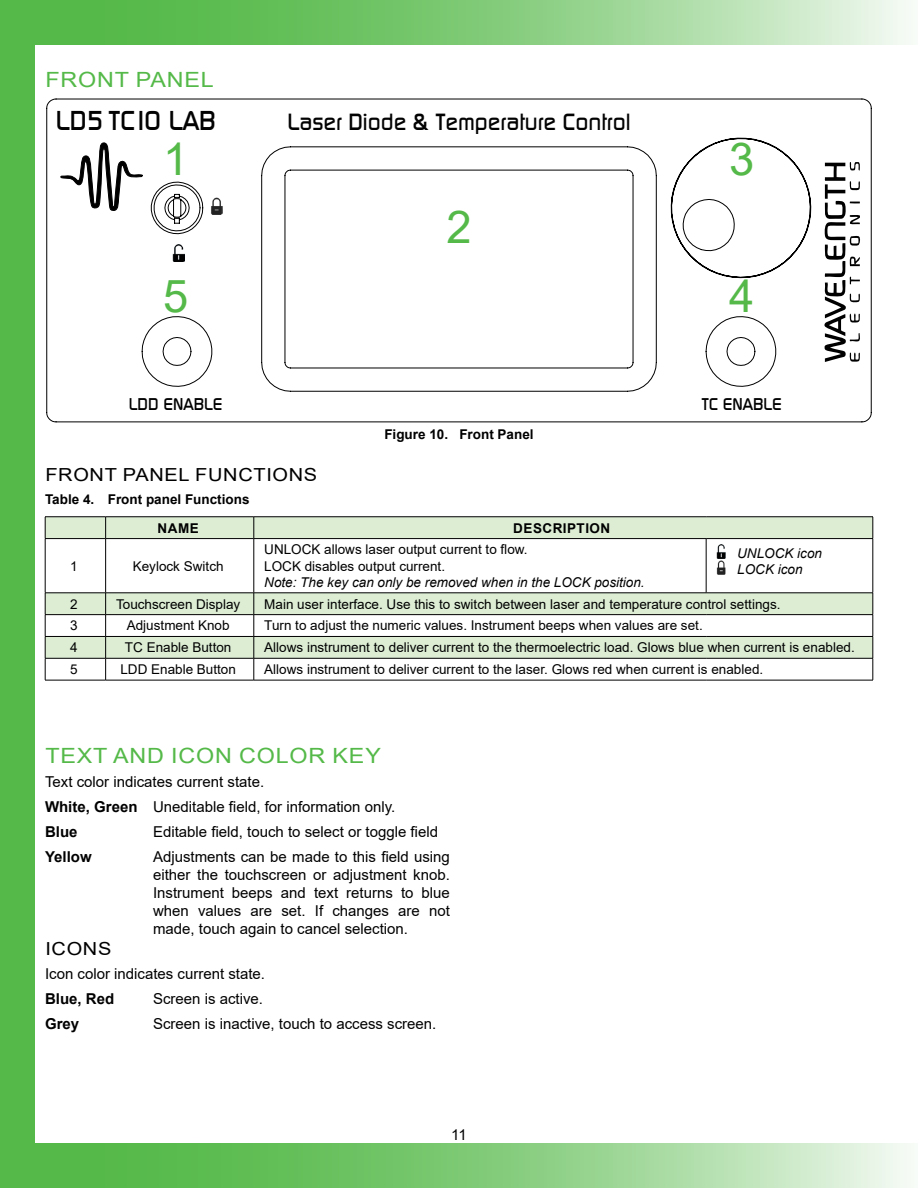
<style>
.page{position:relative;width:918px;height:1188px;background:#fff}
.page>*{position:absolute;margin:0;border:0;box-sizing:border-box;transform-origin:0 0}
.t1{font:45.3px "Arial";color:#54b948}
.t2{font:27.15px "Modaerne";color:#020202}
.t3{font:23.25px "Modaerne";color:#020202}
.t4{font:21px "Arial";letter-spacing:.035em;color:#54b948;scale:1.11 1}
.t5{font:18px "Arial";letter-spacing:.035em;color:#000;scale:1.11 1}
.t6{font:16.95px "Modaerne";color:#020202}
.t7{font:15px/18px "Arial";color:#000}
.t8{font:700 15px "Arial";color:#000}
.t9{font:13.5px/16.2px "Arial";color:#000}
.t10{font:italic 13.5px/16.2px "Arial";color:#000}
.t11{font:700 13.5px/28.8px "Arial";color:#000}
.t12{font:700 13.5px "Arial";letter-spacing:.035em;color:#000}
.s1{font-weight:700}
</style>
<div class="page">
<svg style="left:34px;top:1143px;width:874px;height:45px;background:#8bcf83"></svg>
<svg style="left:34px;top:0;width:874px;height:45px;background:#8bcf83"></svg>
<div style="left:0;top:0;width:34px;height:1188px;background:#54b948"></div>
<hr style="left:917px;top:0;width:1px;height:1188px;background:#54b948">
<svg style="left:46px;top:98px;width:826px;height:325px"></svg>
<img style="left:173px;top:245px;width:11px;height:17px">
<img style="left:211px;top:198px;width:12px;height:17px">
<svg style="left:61px;top:142px;width:82px;height:69px"></svg>
<svg style="left:822px;top:162px;width:39px;height:200px"></svg>
<svg style="left:46px;top:517px;width:827px;height:141px"></svg>
<hr style="left:45px;top:516px;width:61px;height:1px;background:#000">
<svg style="left:45px;top:517px;width:1px;height:21px"></svg>
<hr style="left:106px;top:516px;width:148px;height:1px;background:#000">
<svg style="left:105px;top:517px;width:1px;height:21px"></svg>
<hr style="left:254px;top:516px;width:452px;height:1px;background:#000">
<svg style="left:254px;top:517px;width:1px;height:21px"></svg>
<hr style="left:706px;top:516px;width:167px;height:1px;background:#000">
<svg style="left:873px;top:517px;width:1px;height:21px"></svg>
<hr style="left:45px;top:538px;width:61px;height:1px;background:#000">
<hr style="left:45px;top:539px;width:1px;height:54px;background:#000">
<hr style="left:106px;top:538px;width:148px;height:1px;background:#000">
<hr style="left:105px;top:539px;width:1px;height:54px;background:#000">
<hr style="left:254px;top:538px;width:452px;height:1px;background:#000">
<hr style="left:254px;top:539px;width:1px;height:54px;background:#000">
<hr style="left:706px;top:538px;width:167px;height:1px;background:#000">
<hr style="left:706px;top:539px;width:1px;height:54px;background:#000">
<hr style="left:873px;top:539px;width:1px;height:54px;background:#000">
<hr style="left:45px;top:593px;width:61px;height:1px;background:#000">
<hr style="left:106px;top:593px;width:148px;height:1px;background:#000">
<hr style="left:254px;top:593px;width:452px;height:1px;background:#000">
<hr style="left:706px;top:593px;width:167px;height:1px;background:#000">
<hr style="left:45px;top:614px;width:61px;height:1px;background:#000">
<hr style="left:106px;top:614px;width:148px;height:1px;background:#000">
<hr style="left:254px;top:614px;width:452px;height:1px;background:#000">
<hr style="left:706px;top:614px;width:167px;height:1px;background:#000">
<hr style="left:45px;top:636px;width:61px;height:1px;background:#000">
<hr style="left:106px;top:636px;width:148px;height:1px;background:#000">
<hr style="left:254px;top:636px;width:452px;height:1px;background:#000">
<hr style="left:706px;top:636px;width:167px;height:1px;background:#000">
<hr style="left:45px;top:658px;width:61px;height:1px;background:#000">
<svg style="left:45px;top:593px;width:1px;height:87px"></svg>
<hr style="left:106px;top:658px;width:148px;height:1px;background:#000">
<svg style="left:105px;top:593px;width:1px;height:87px"></svg>
<hr style="left:254px;top:658px;width:452px;height:1px;background:#000">
<svg style="left:254px;top:593px;width:1px;height:87px"></svg>
<hr style="left:706px;top:658px;width:167px;height:1px;background:#000">
<svg style="left:873px;top:593px;width:1px;height:87px"></svg>
<hr style="left:45px;top:680px;width:61px;height:1px;background:#000">
<hr style="left:106px;top:680px;width:148px;height:1px;background:#000">
<hr style="left:254px;top:680px;width:452px;height:1px;background:#000">
<hr style="left:706px;top:680px;width:167px;height:1px;background:#000">
<svg style="left:717px;top:545px;width:9px;height:29px"></svg>
<h3 class="t4" style="left:45px;top:65px;width:153px">FRONT PANEL</h3>
<h2 class="t2" style="left:56px;top:105px;width:162px">LD5 TC10 LAB</h2>
<h3 class="t3" style="left:287px;top:109px;width:345px">Laser Diode &amp; Temperature Control</h3>
<h1 class="t1" style="left:163px;top:128px;width:27px">1</h1>
<h1 class="t1" style="left:729px;top:128px;width:27px">3</h1>
<h1 class="t1" style="left:163px;top:265px;width:27px">5</h1>
<h1 class="t1" style="left:446px;top:196px;width:27px">2</h1>
<h1 class="t1" style="left:729px;top:265px;width:27px">4</h1>
<p class="t6" style="left:129px;top:395px;width:95px">LDD ENABLE</p>
<p class="t6" style="left:702px;top:395px;width:82px">TC ENABLE</p>
<h3 class="t5" style="left:45px;top:462px;width:247px">FRONT PANEL FUNCTIONS</h3>
<p class="t11" style="left:158px;top:485px;width:93px;text-indent:-113px">Table 4. Front panel Functions<br>NAME</p>
<p class="t11" style="left:384px;top:420px;width:151px">Figure 10. Front Panel</p>
<p class="t12" style="left:513px;top:518px;width:98px">DESCRIPTION</p>
<p class="t9" style="left:70px;top:558px;width:9px">1</p>
<p class="t9" style="left:133px;top:558px;width:92px">Keylock Switch</p>
<p class="t9" style="left:264px;top:541px;width:265px">UNLOCK allows laser output current to flow.<br>LOCK disables output current.</p>
<p class="t10" style="left:264px;top:574px;width:382px">Note: The key can only be removed when in the LOCK position.</p>
<p class="t10" style="left:737px;top:545px;width:86px">UNLOCK icon<br>LOCK icon</p>
<p class="t9" style="left:70px;top:596px;width:9px">2</p>
<p class="t9" style="left:116px;top:596px;width:126px">Touchscreen Display</p>
<p class="t9" style="left:264px;top:596px;width:518px">Main user interface. Use this to switch between laser and temperature control settings.</p>
<p class="t9" style="left:70px;top:618px;width:9px">3</p>
<p class="t9" style="left:127px;top:618px;width:104px">Adjustment Knob</p>
<p class="t9" style="left:264px;top:618px;width:440px">Turn to adjust the numeric values. Instrument beeps when values are set.</p>
<p class="t9" style="left:70px;top:639px;width:9px">4</p>
<p class="t9" style="left:125px;top:639px;width:108px">TC Enable Button</p>
<p class="t9" style="left:264px;top:639px;width:592px">Allows instrument to deliver current to the thermoelectric load. Glows blue when current is enabled.</p>
<p class="t9" style="left:70px;top:661px;width:9px">5</p>
<p class="t9" style="left:120px;top:661px;width:117px">LDD Enable Button</p>
<p class="t9" style="left:264px;top:661px;width:500px">Allows instrument to deliver current to the laser. Glows red when current is enabled.</p>
<h3 class="t4" style="left:45px;top:741px;width:304px">TEXT AND ICON COLOR KEY</h3>
<p class="t7" style="left:45px;top:770px;width:352px;line-height:24.8px">Text color indicates current state.<br><span class="s1">White, Green</span> Uneditable field, for information only.<br><span class="s1">Blue</span></p>
<p class="t7" style="left:153px;top:823px;width:287px">Editable field, touch to select or toggle field</p>
<p class="t8" style="left:45px;top:846px;width:48px">Yellow</p>
<p class="t7" style="left:153px;top:847px;width:298px;text-align:justify">Adjustments can be made to this field using either the touchscreen or adjustment knob.<br>Instrument beeps and text returns to blue when values are set. If changes are not made, touch again to cancel selection.</p>
<h3 class="t5" style="left:45px;top:936px;width:61px">ICONS</h3>
<p class="t7" style="left:45px;top:965px;width:222px">Icon color indicates current state.</p>
<p class="t8" style="left:45px;top:988px;width:71px">Blue, Red</p>
<p class="t7" style="left:153px;top:990px;width:112px">Screen is active.</p>
<p class="t8" style="left:45px;top:1013px;width:36px">Grey</p>
<p class="t7" style="left:153px;top:1015px;width:285px">Screen is inactive, touch to access screen.</p>
<p class="t7" style="left:451px;top:1125px;width:17px">11</p>
</div>
